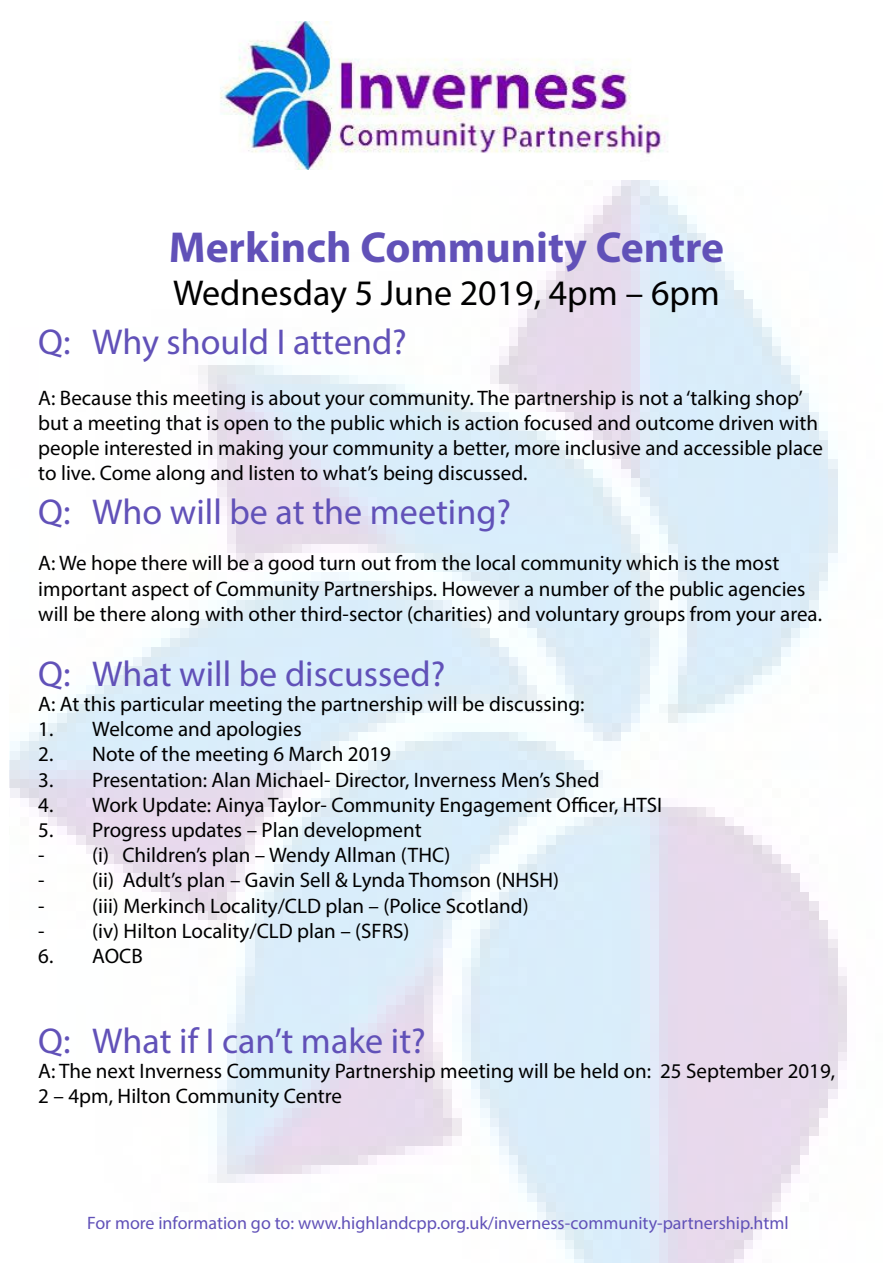
<style>
.page{position:relative;width:893px;height:1263px;background:#fff}
.page>*{position:absolute;margin:0;border:0;box-sizing:border-box;transform-origin:0 0}
.t1{font:700 43.5px "Myriad Pro";color:#6151b8}
.t2{font:36px "Myriad Pro";color:#6151b8}
.t3{font:36px "Myriad Pro";color:#000}
.t4{font:21px/25.2px "Myriad Pro";color:#000}
.t5{font:18px "Myriad Pro";color:#6151b8}
</style>
<div class="page">
<img style="left:10px;top:181px;width:837px;height:1082px">
<img style="left:220px;top:21px;width:448px;height:148px">
<h1 class="t1" style="left:169px;top:219px;width:557px">Merkinch Community Centre</h1>
<h2 class="t3" style="left:173px;top:271px;width:548px">Wednesday 5 June 2019, 4pm – 6pm</h2>
<h2 class="t2" style="left:38px;top:320px;width:370px">Q: Why should I attend?</h2>
<p class="t4" style="left:38px;top:385px;width:786px">A: Because this meeting is about your community. The partnership is not a ‘talking shop’ but a meeting that is open to the public which is action focused and outcome driven with people interested in making your community a better, more inclusive and accessible place to live. Come along and listen to what’s being discussed.</p>
<h2 class="t2" style="left:38px;top:489px;width:474px">Q: Who will be at the meeting?</h2>
<p class="t4" style="left:38px;top:550px;width:785px">A: We hope there will be a good turn out from the local community which is the most important aspect of Community Partnerships. However a number of the public agencies will be there along with other third-sector (charities) and voluntary groups from your area.</p>
<h2 class="t2" style="left:38px;top:651px;width:409px">Q: What will be discussed?</h2>
<p class="t4" style="left:38px;top:691px;width:548px">A: At this particular meeting the partnership will be discussing:</p>
<p class="t4" style="left:38px;top:716px;width:265px">1. Welcome and apologies</p>
<p class="t4" style="left:38px;top:741px;width:354px">2. Note of the meeting 6 March 2019</p>
<p class="t4" style="left:38px;top:766px;width:563px">3. Presentation: Alan Michael- Director, Inverness Men’s Shed</p>
<p class="t4" style="left:38px;top:792px;width:625px">4. Work Update: Ainya Taylor- Community Engagement Officer, HTSI</p>
<p class="t4" style="left:38px;top:817px;width:385px">5. Progress updates – Plan development</p>
<p class="t4" style="left:38px;top:842px;width:414px">- (i) Children’s plan – Wendy Allman (THC)</p>
<p class="t4" style="left:38px;top:867px;width:522px">- (ii) Adult’s plan – Gavin Sell &amp; Lynda Thomson (NHSH)</p>
<p class="t4" style="left:38px;top:892px;width:492px">- (iii) Merkinch Locality/CLD plan – (Police Scotland)</p>
<p class="t4" style="left:38px;top:918px;width:373px">- (iv) Hilton Locality/CLD plan – (SFRS)</p>
<p class="t4" style="left:38px;top:943px;width:106px">6. AOCB</p>
<h2 class="t2" style="left:38px;top:1019px;width:389px">Q: What if I can’t make it?</h2>
<p class="t4" style="left:38px;top:1058px;width:798px">A: The next Inverness Community Partnership meeting will be held on: 25 September 2019,<br>2 – 4pm, Hilton Community Centre</p>
<p class="t5" style="left:87px;top:1212px;width:703px">For more information go to: www.highlandcpp.org.uk/inverness-community-partnership.html</p>
</div>
